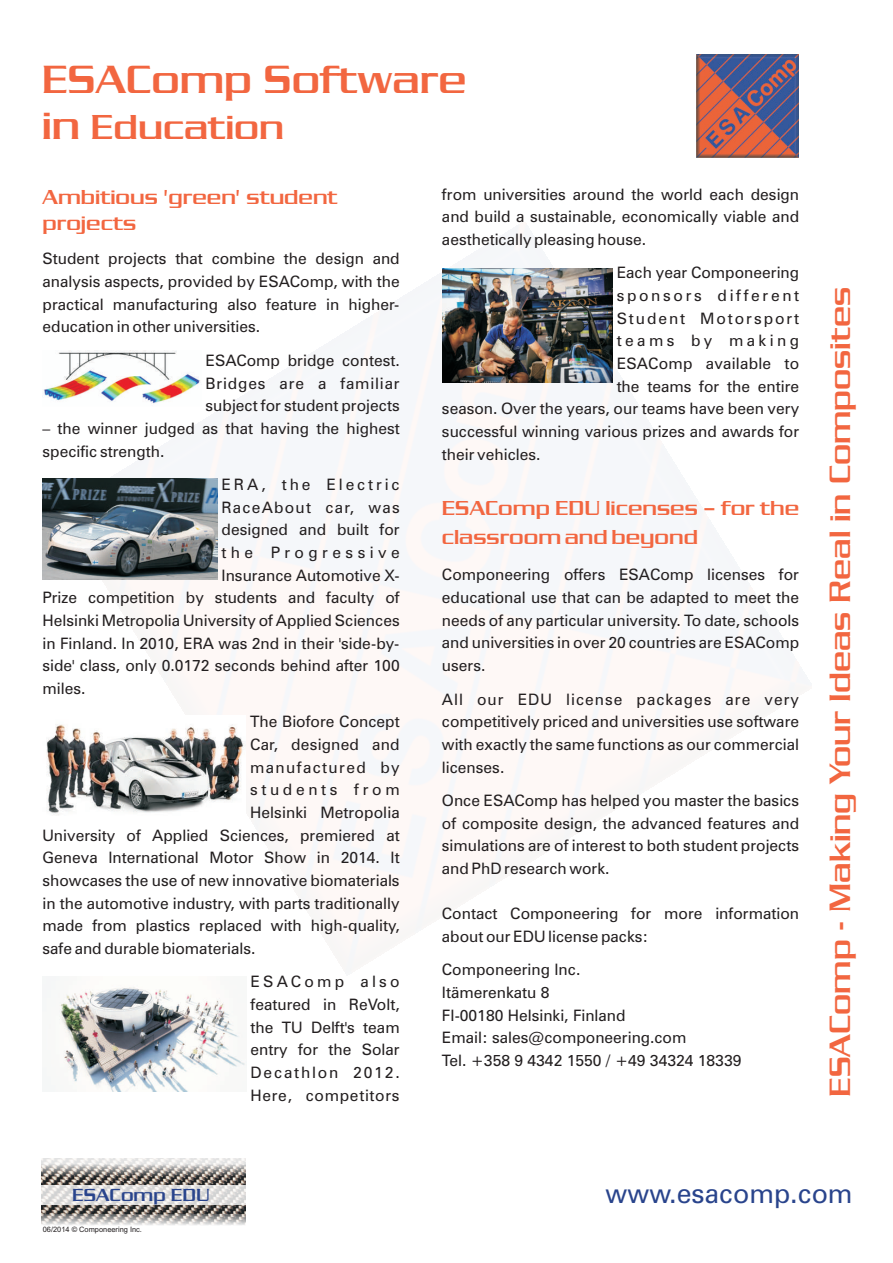
<style>
.page{position:relative;width:893px;height:1263px;background:#fff}
.page>*{position:absolute;margin:0;border:0;box-sizing:border-box;transform-origin:0 0}
.t1{font:40.8px "Dungeon";color:#f26640}
.t2{font:36px "Dungeon";color:#f26640}
.t3{font:30.6px "Dungeon";color:#f26640}
.t4{font:27px "Zurich BT";color:#29448c}
.t5{font:21px/26.1px "Dungeon";color:#f26640}
.t6{font:18.15px "Dungeon";color:#29448c}
.t7{font:15.75px/22.6px "Zurich BT";color:#231f20;text-align:justify}
.t8{font:15.75px "Zurich BT";letter-spacing:.065em;color:#231f20}
.t9{font:15.75px/22.6px "Zurich BT";letter-spacing:.045em;color:#231f20}
.t10{font:15.75px "Zurich BT";letter-spacing:.055em;color:#231f20}
.t11{font:15.75px "Zurich BT";letter-spacing:.165em;color:#231f20}
.t12{font:15.75px "Zurich BT";letter-spacing:.12em;color:#231f20}
.t13{font:15.75px "Zurich BT";letter-spacing:.085em;color:#231f20}
.t14{font:15.75px "Zurich BT";letter-spacing:.22em;color:#231f20}
.t15{font:15.75px "Zurich BT";letter-spacing:.23em;color:#231f20}
.t16{font:15.75px "Zurich BT";letter-spacing:.205em;color:#231f20}
.t17{font:7.5px "Arial";color:#231f20}
.s1{font-size:40.8px}
</style>
<div class="page">
<img style="left:696px;top:55px;width:103px;height:102px">
<img style="left:41px;top:1159px;width:205px;height:55px">
<div style="left:41px;top:1185px;width:205px;height:20px;background:#fff;opacity:.8"></div>
<svg style="left:41px;top:1214px;width:205px;height:11px;background:#bfbdba"></svg>
<img style="left:59px;top:987px;width:186px;height:104px">
<img style="left:44px;top:350px;width:156px;height:54px">
<img style="left:43px;top:479px;width:174px;height:100px">
<img style="left:46px;top:724px;width:198px;height:91px">
<img style="left:442px;top:269px;width:170px;height:113px">
<h1 class="t1" style="left:42px;top:66px;width:426px">ESAComp Software</h1>
<h2 class="t2" style="left:42px;top:115px;width:244px"><span class="s1">in</span> Education</h2>
<h3 class="t5" style="left:43px;top:186px;width:297px">Ambitious 'green' student projects</h3>
<p class="t7" style="left:442px;top:184px;width:359px">from universities around the world each design and build a sustainable, economically viable and aesthetically pleasing house.</p>
<p class="t7" style="left:43px;top:249px;width:359px">Student projects that combine the design and</p>
<p class="t7" style="left:617px;top:263px;width:184px">Each year Componeering</p>
<p class="t7" style="left:43px;top:272px;width:359px">analysis aspects, provided by ESAComp, with the</p>
<p class="t11" style="left:617px;top:289px;width:184px">sponsors different</p>
<p class="t7" style="left:43px;top:294px;width:358px">practical manufacturing also feature in higher-</p>
<p class="t12" style="left:617px;top:312px;width:184px">Student Motorsport</p>
<p class="t7" style="left:43px;top:317px;width:219px">education in other universities.</p>
<p class="t14" style="left:617px;top:334px;width:184px">teams by making</p>
<p class="t7" style="left:206px;top:350px;width:196px">ESAComp bridge contest.</p>
<p class="t7" style="left:617px;top:354px;width:184px">ESAComp available to</p>
<p class="t10" style="left:206px;top:377px;width:196px">Bridges are a familiar</p>
<p class="t7" style="left:617px;top:376px;width:184px">the teams for the entire</p>
<p class="t7" style="left:206px;top:396px;width:196px">subject for student projects</p>
<p class="t7" style="left:442px;top:399px;width:359px">season. Over the years, our teams have been very</p>
<p class="t7" style="left:43px;top:418px;width:359px">– the winner judged as that having the highest</p>
<p class="t7" style="left:442px;top:422px;width:359px">successful winning various prizes and awards for</p>
<p class="t7" style="left:43px;top:441px;width:123px">specific strength.</p>
<p class="t7" style="left:442px;top:444px;width:100px">their vehicles.</p>
<p class="t7" style="left:222px;top:474px;width:180px">ERA, the Electric RaceAbout car, was designed and built for the Progressive Insurance Automotive X-</p>
<h3 class="t5" style="left:442px;top:496px;width:359px;line-height:28.5px">ESAComp EDU licenses – for the classroom and beyond</h3>
<p class="t7" style="left:442px;top:565px;width:359px">Componeering offers ESAComp licenses for</p>
<p class="t7" style="left:43px;top:588px;width:359px">Prize competition by students and faculty of</p>
<p class="t7" style="left:442px;top:588px;width:359px">educational use that can be adapted to meet the</p>
<p class="t7" style="left:43px;top:610px;width:359px">Helsinki Metropolia University of Applied Sciences</p>
<p class="t7" style="left:442px;top:610px;width:359px">needs of any particular university. To date, schools</p>
<p class="t7" style="left:42px;top:633px;width:358px">in Finland. In 2010, ERA was 2nd in their 'side-by-</p>
<p class="t7" style="left:442px;top:633px;width:359px">and universities in over 20 countries are ESAComp</p>
<p class="t7" style="left:42px;top:656px;width:359px">side' class, only 0.0172 seconds behind after 100</p>
<p class="t7" style="left:442px;top:656px;width:45px">users.</p>
<p class="t7" style="left:42px;top:678px;width:45px">miles.</p>
<p class="t8" style="left:442px;top:692px;width:359px">All our EDU license packages are very</p>
<p class="t7" style="left:250px;top:712px;width:151px">The Biofore Concept</p>
<p class="t7" style="left:442px;top:712px;width:359px">competitively priced and universities use software</p>
<p class="t7" style="left:250px;top:734px;width:151px">Car, designed and</p>
<p class="t7" style="left:442px;top:734px;width:359px">with exactly the same functions as our commercial</p>
<p class="t13" style="left:250px;top:761px;width:151px">manufactured by</p>
<p class="t7" style="left:442px;top:757px;width:64px">licenses.</p>
<p class="t15" style="left:250px;top:783px;width:151px">students from</p>
<p class="t7" style="left:442px;top:790px;width:359px">Once ESAComp has helped you master the basics</p>
<p class="t7" style="left:250px;top:802px;width:151px">Helsinki Metropolia</p>
<p class="t7" style="left:442px;top:813px;width:359px">of composite design, the advanced features and</p>
<p class="t7" style="left:42px;top:825px;width:359px">University of Applied Sciences, premiered at</p>
<p class="t7" style="left:442px;top:836px;width:359px">simulations are of interest to both student projects</p>
<p class="t7" style="left:42px;top:848px;width:359px">Geneva International Motor Show in 2014. It</p>
<p class="t7" style="left:442px;top:858px;width:169px">and PhD research work.</p>
<p class="t7" style="left:42px;top:870px;width:359px">showcases the use of new innovative biomaterials in the automotive industry, with parts traditionally</p>
<p class="t7" style="left:442px;top:904px;width:359px">Contact Componeering for more information</p>
<p class="t7" style="left:42px;top:916px;width:359px">made from plastics replaced with high-quality,</p>
<p class="t7" style="left:442px;top:926px;width:208px">about our EDU license packs:</p>
<p class="t7" style="left:42px;top:938px;width:215px">safe and durable biomaterials.</p>
<p class="t16" style="left:251px;top:975px;width:151px">ESAComp also</p>
<p class="t7" style="left:251px;top:994px;width:151px">featured in ReVolt,</p>
<p class="t7" style="left:251px;top:1017px;width:151px">the TU Delft's team</p>
<p class="t7" style="left:251px;top:1040px;width:151px">entry for the Solar</p>
<p class="t9" style="left:251px;top:1062px;width:151px">Decathlon 2012.<br>Here, competitors</p>
<p class="t7" style="left:442px;top:960px;width:140px">Componeering Inc.</p>
<p class="t7" style="left:442px;top:982px;width:109px">Itämerenkatu 8</p>
<p class="t7" style="left:442px;top:1005px;width:185px">FI-00180 Helsinki, Finland</p>
<p class="t7" style="left:442px;top:1028px;width:246px">Email: sales@componeering.com</p>
<p class="t7" style="left:442px;top:1050px;width:301px">Tel. +358 9 4342 1550 / +49 34324 18339</p>
<h3 class="t3" style="left:830px;top:1097px;width:811px;rotate:-90deg">ESAComp - Making Your Ideas Real in Composites</h3>
<p class="t6" style="left:72px;top:1189px;width:139px">ESAComp EDU</p>
<p class="t17" style="left:43px;top:1227px;width:101px">06/2014 © Componeering Inc.</p>
<h3 class="t4" style="left:606px;top:1182px;width:248px">www.esacomp.com</h3>
</div>
